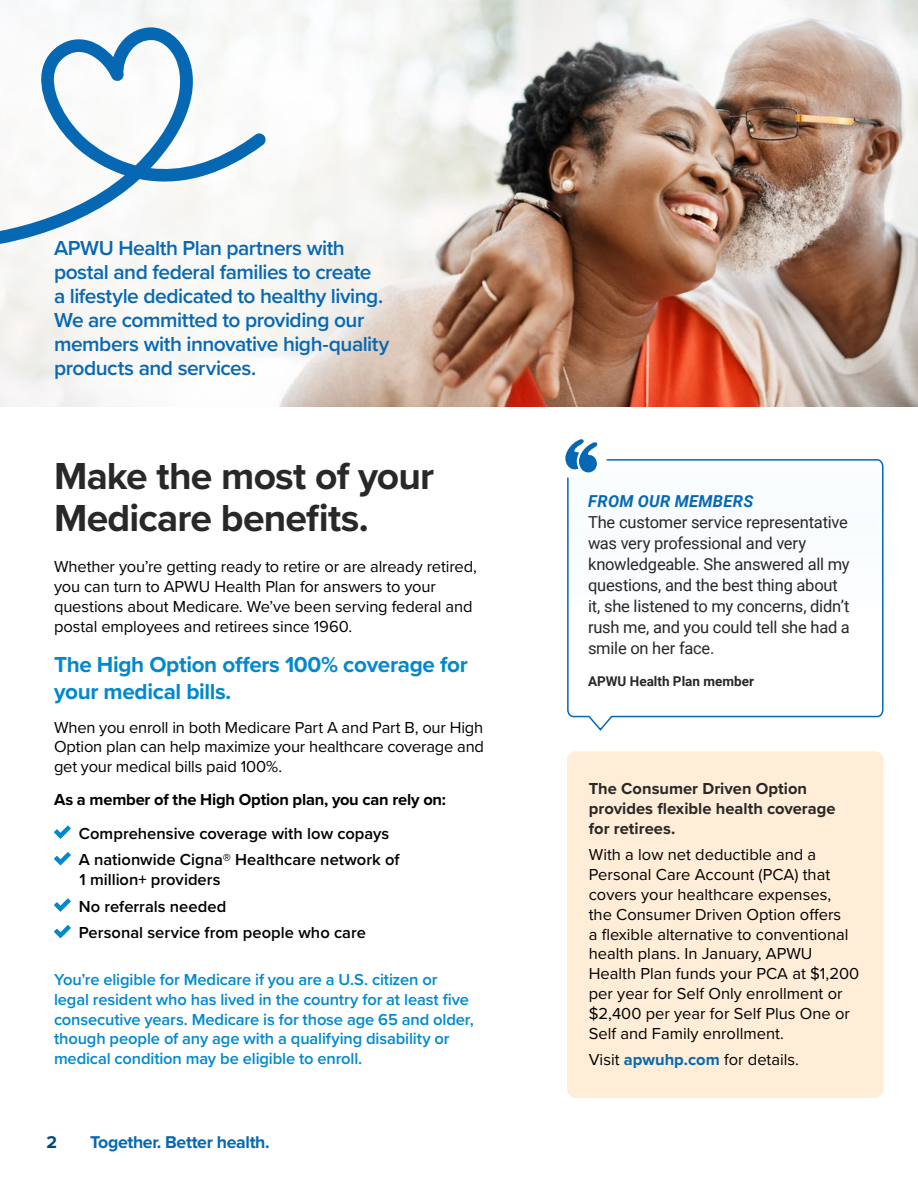
<style>
.page{position:relative;width:918px;height:1188px;background:#fff}
.page>*{position:absolute;margin:0;border:0;box-sizing:border-box;transform-origin:0 0}
.t1{font:700 39px/42px "Proxima Nova";letter-spacing:-.02em;color:#292829}
.t2{font:700 22.5px/27px "Proxima Nova";letter-spacing:-.015em;color:#0089ce}
.Intro_copy{font:600 21px/24px "Proxima Nova";letter-spacing:-.025em;color:#0668b3}
.t3{font:700 17.7px "Proxima Nova";letter-spacing:-.02em;color:#0668b3}
.t4{font:700 17.7px "Proxima Nova";color:#00477b}
.Paragraph_Style_-_ne{font:16.5px/19.8px "Proxima Nova";color:#000}
.t5{font:600 16.5px/19.8px "Proxima Nova";letter-spacing:-.01em;color:#0089ce}
.Table_body_bold{font:16.5px/21px "Roboto";letter-spacing:-.015em;color:#292829}
.Paragraph_Style_-_ne-2{font:600 16.5px/19.8px "Proxima Nova";color:#000}
.Head_2{font:700 16.5px/19.8px "Proxima Nova";color:#292829}
.Paragraph_Style_-_ne-3{font:700 16.5px "Proxima Nova";letter-spacing:-.015em;color:#000}
.Table_body_bold-2{font:700 13.5px "Roboto";color:#292829}
.s1{font-weight:700;font-style:italic;color:#0668b3}
.s2{font-weight:700;color:#0668b3}
</style>
<div class="page">
<img style="left:0;top:0;width:918px;height:407px">
<svg style="left:54px;top:826px;width:17px;height:13px"></svg>
<svg style="left:54px;top:852px;width:17px;height:13px"></svg>
<svg style="left:54px;top:898px;width:17px;height:14px"></svg>
<svg style="left:54px;top:925px;width:17px;height:13px"></svg>
<div style="left:567px;top:751px;width:316px;height:347px;background:#ffedd7;border-radius:9px"></div>
<svg style="left:0;top:27px;width:266px;height:223px"></svg>
<svg style="left:567px;top:459px;width:317px;height:272px"></svg>
<svg style="left:565px;top:439px;width:32px;height:33px"></svg>
<p class="Intro_copy" style="left:54px;top:235px;width:337px">APWU Health Plan partners with postal and federal families to create<br>a lifestyle dedicated to healthy living.<br>We are committed to providing our members with innovative high-quality products and services.</p>
<h1 class="t1" style="left:54px;top:454px;width:382px">Make the most of your<br>Medicare benefits.</h1>
<p class="Paragraph_Style_-_ne" style="left:54px;top:556px;width:425px">Whether you’re getting ready to retire or are already retired, you can turn to APWU Health Plan for answers to your questions about Medicare. We’ve been serving federal and postal employees and retirees since 1960.</p>
<h2 class="t2" style="left:54px;top:651px;width:415px">The High Option offers 100% coverage for your medical bills.</h2>
<p class="Paragraph_Style_-_ne" style="left:54px;top:716px;width:432px;text-align:justify">When you enroll in both Medicare Part A and Part B, our High Option plan can help maximize your healthcare coverage and get your medical bills paid 100%.</p>
<p class="Paragraph_Style_-_ne-3" style="left:54px;top:788px;width:393px">As a member of the High Option plan, you can rely on:</p>
<p class="Paragraph_Style_-_ne-2" style="left:79px;top:823px;width:312px">Comprehensive coverage with low copays</p>
<p class="Paragraph_Style_-_ne-2" style="left:79px;top:849px;width:322px">A nationwide Cigna® Healthcare network of<br>1 million+ providers</p>
<p class="Paragraph_Style_-_ne-2" style="left:79px;top:896px;width:149px">No referrals needed</p>
<p class="Paragraph_Style_-_ne-2" style="left:79px;top:922px;width:289px">Personal service from people who care</p>
<p class="t5" style="left:54px;top:969px;width:421px">You’re eligible for Medicare if you are a U.S. citizen or legal resident who has lived in the country for at least five consecutive years. Medicare is for those age 65 and older, though people of any age with a qualifying disability or medical condition may be eligible to enroll.</p>
<p class="t4" style="left:46px;top:1129px;width:12px">2</p>
<p class="t3" style="left:90px;top:1129px;width:181px">Together. Better health.</p>
<p class="Table_body_bold" style="left:588px;top:490px;width:263px"><span class="s1">FROM OUR MEMBERS<br></span>The customer service representative was very professional and very knowledgeable. She answered all my questions, and the best thing about it, she listened to my concerns, didn’t rush me, and you could tell she had a smile on her face.</p>
<p class="Table_body_bold-2" style="left:588px;top:672px;width:167px">APWU Health Plan member</p>
<p class="Head_2" style="left:589px;top:778px;width:248px">The Consumer Driven Option provides flexible health coverage for retirees.</p>
<p class="Paragraph_Style_-_ne" style="left:589px;top:844px;width:272px">With a low net deductible and a Personal Care Account (PCA) that covers your healthcare expenses,<br>the Consumer Driven Option offers<br>a flexible alternative to conventional health plans. In January, APWU Health Plan funds your PCA at $1,200 per year for Self Only enrollment or $2,400 per year for Self Plus One or Self and Family enrollment.</p>
<p class="Paragraph_Style_-_ne" style="left:589px;top:1049px;width:212px">Visit <span class="s2">apwuhp.com</span> for details.</p>
</div>
